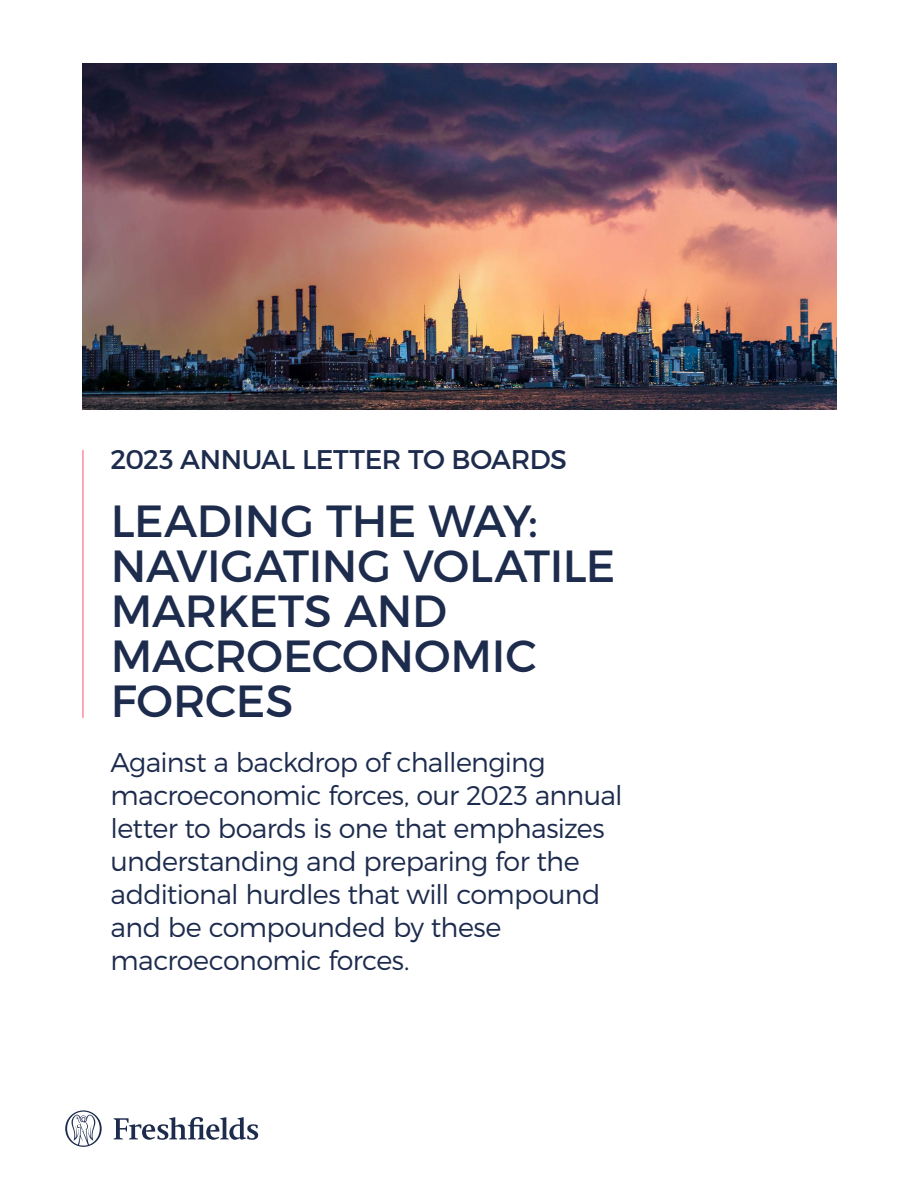
<style>
.page{position:relative;width:919px;height:1187px;background:#fff}
.page>*{position:absolute;margin:0;border:0;box-sizing:border-box;transform-origin:0 0}
.t1{font:45px/45px "Montserrat";letter-spacing:-.01em;color:#1d2b4d}
.t2{font:300 27px/33px "Montserrat";letter-spacing:-.025em;color:#1d2b4d}
.t3{font:27px "Montserrat";letter-spacing:-.015em;color:#1d2b4d}
</style>
<div class="page">
<img style="left:83px;top:64px;width:753px;height:345px">
<hr style="left:83px;top:450px;width:1px;height:267px;background:#ff5271">
<svg style="left:113px;top:1117px;width:145px;height:22px"></svg>
<svg style="left:65px;top:1110px;width:37px;height:36px"></svg>
<p class="t3" style="left:111px;top:442px;width:458px">2023 ANNUAL LETTER TO BOARDS</p>
<h1 class="t1" style="left:111px;top:498px;width:506px">LEADING THE WAY:<br>NAVIGATING VOLATILE<br>MARKETS AND<br>MACROECONOMIC<br>FORCES</h1>
<p class="t2" style="left:111px;top:745px;width:513px">Against a backdrop of challenging macroeconomic forces, our 2023 annual letter to boards is one that emphasizes understanding and preparing for the additional hurdles that will compound and be compounded by these macroeconomic forces.</p>
</div>
